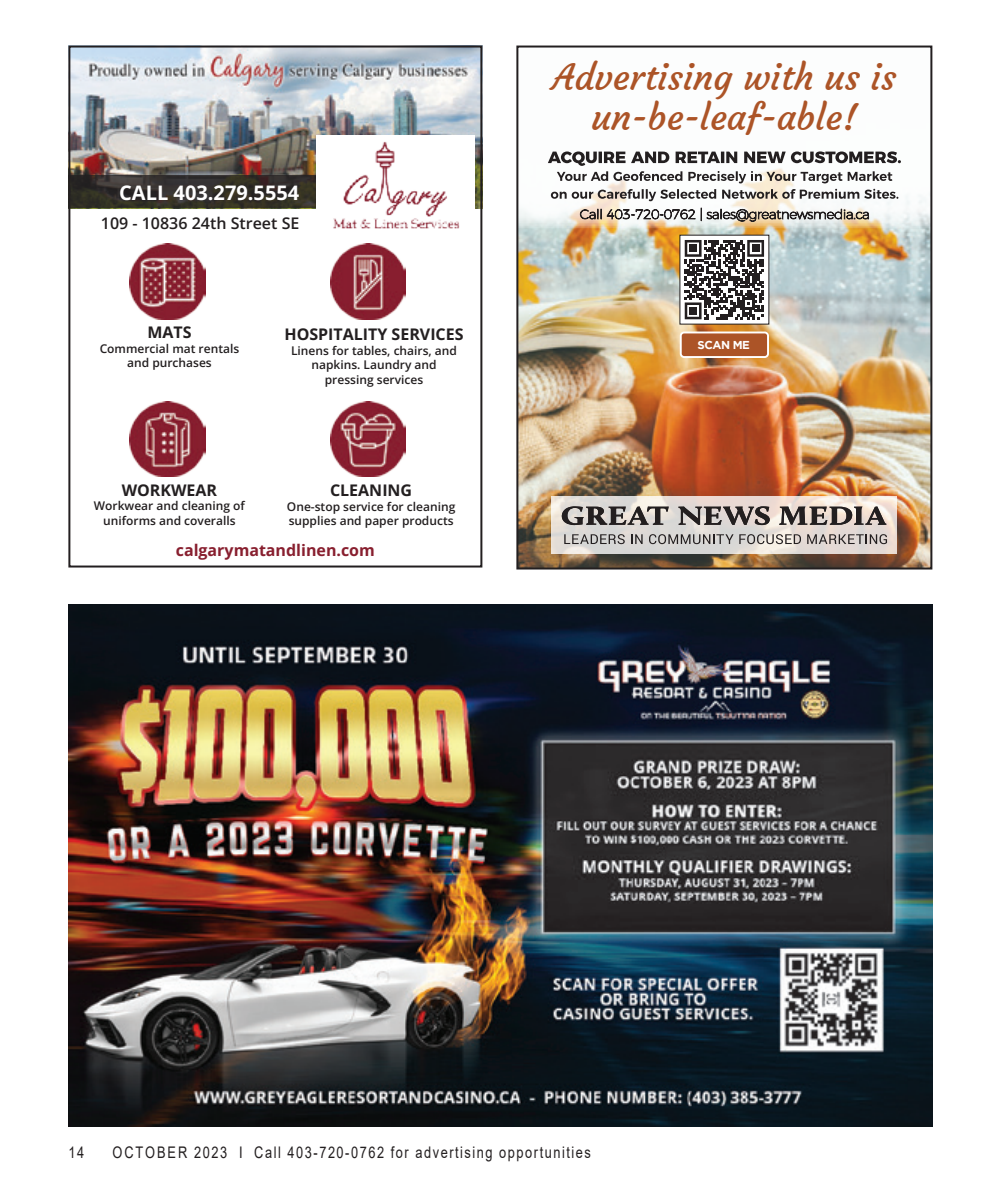
<style>
.page{position:relative;width:990px;height:1188px;background:#fff}
.page>*{position:absolute;margin:0;border:0;box-sizing:border-box;transform-origin:0 0}
.t1{font:36px/40px "Courgette";color:#ac5427;text-align:center}
.t2{font:700 20px "Open Sans";color:#fff}
.t3{font:16px "Arial";letter-spacing:.12em;color:#231f20;scale:.8 1}
.t4{font:700 16px "Open Sans";color:#231f20}
.t5{font:700 16px "Open Sans";color:#881f2f}
.t6{font:600 16px "Open Sans";color:#231f20}
.t7{font:600 12px/14.4px "Open Sans";color:#231f20;text-align:center}
.t8{font:700 11.4px "Gotham";letter-spacing:-.04em;color:#fff}
</style>
<div class="page">
<img style="left:68px;top:604px;width:864px;height:522px">
<img style="left:71px;top:49px;width:408px;height:159px">
<div style="left:316px;top:136px;width:158px;height:77px;background:#fff"></div>
<svg style="left:71px;top:175px;width:245px;height:33px;background:#332f29"></svg>
<img style="left:333px;top:141px;width:127px;height:88px">
<img style="left:130px;top:244px;width:75px;height:75px">
<img style="left:130px;top:402px;width:75px;height:75px">
<img style="left:331px;top:244px;width:75px;height:75px">
<img style="left:331px;top:402px;width:75px;height:75px">
<div style="left:68px;top:46px;width:414px;height:522px;border:2px solid #231f20"></div>
<img style="left:519px;top:229px;width:410px;height:338px">
<svg style="left:552px;top:497px;width:345px;height:57px;background:#e4ddd7"></svg>
<svg style="left:564px;top:534px;width:61px;height:10px"></svg>
<svg style="left:631px;top:534px;width:12px;height:10px"></svg>
<svg style="left:649px;top:534px;width:152px;height:10px;background:#a5a29f"></svg>
<svg style="left:807px;top:534px;width:80px;height:10px"></svg>
<svg style="left:562px;top:506px;width:107px;height:19px;background:#8b8684"></svg>
<svg style="left:678px;top:506px;width:92px;height:19px;background:#898381"></svg>
<svg style="left:779px;top:506px;width:107px;height:19px;background:#8f8580"></svg>
<svg style="left:580px;top:208px;width:289px;height:14px"></svg>
<svg style="left:551px;top:189px;width:347px;height:12px"></svg>
<svg style="left:548px;top:151px;width:353px;height:32px"></svg>
<div style="left:681px;top:332px;width:87px;height:25px;background:#ac5427;border-radius:3px"></div>
<div style="left:680px;top:332px;width:89px;height:26px;border:2px solid #fff;border-radius:3px"></div>
<div style="left:680px;top:235px;width:89px;height:89px;background:#fff"></div>
<svg style="left:685px;top:240px;width:79px;height:79px"></svg>
<div style="left:690px;top:245px;width:7px;height:7px;background:#231f20"></div>
<div style="left:752px;top:245px;width:7px;height:7px;background:#231f20"></div>
<div style="left:690px;top:307px;width:7px;height:8px;background:#231f20"></div>
<div style="left:516px;top:46px;width:416px;height:524px;border:2px solid #231f20"></div>
<p class="t2" style="left:119px;top:179px;width:182px">CALL 403.279.5554</p>
<p class="t6" style="left:101px;top:212px;width:200px">109 - 10836 24th Street SE</p>
<p class="t4" style="left:147px;top:321px;width:46px">MATS</p>
<p class="t7" style="left:100px;top:341px;width:141px">Commercial mat rentals and purchases</p>
<p class="t4" style="left:284px;top:324px;width:181px">HOSPITALITY SERVICES</p>
<p class="t7" style="left:291px;top:343px;width:167px">Linens for tables, chairs, and napkins. Laundry and pressing services</p>
<p class="t4" style="left:122px;top:479px;width:97px">WORKWEAR</p>
<p class="t7" style="left:94px;top:498px;width:153px">Workwear and cleaning of uniforms and coveralls</p>
<p class="t4" style="left:330px;top:479px;width:84px">CLEANING</p>
<p class="t7" style="left:287px;top:499px;width:170px;text-align:left">One-stop service for cleaning supplies and paper products</p>
<p class="t5" style="left:176px;top:539px;width:201px">calgarymatandlinen.com</p>
<p class="t1" style="left:552px;top:57px;width:346px">Advertising with us is un-be-leaf-able!</p>
<p class="t8" style="left:698px;top:338px;width:54px">SCAN ME</p>
<h3 class="t3" style="left:68px;top:1141px;width:21px">14</h3>
<h3 class="t3" style="left:112px;top:1141px;width:600px">OCTOBER 2023 I Call 403-720-0762 for advertising opportunities</h3>
</div>
